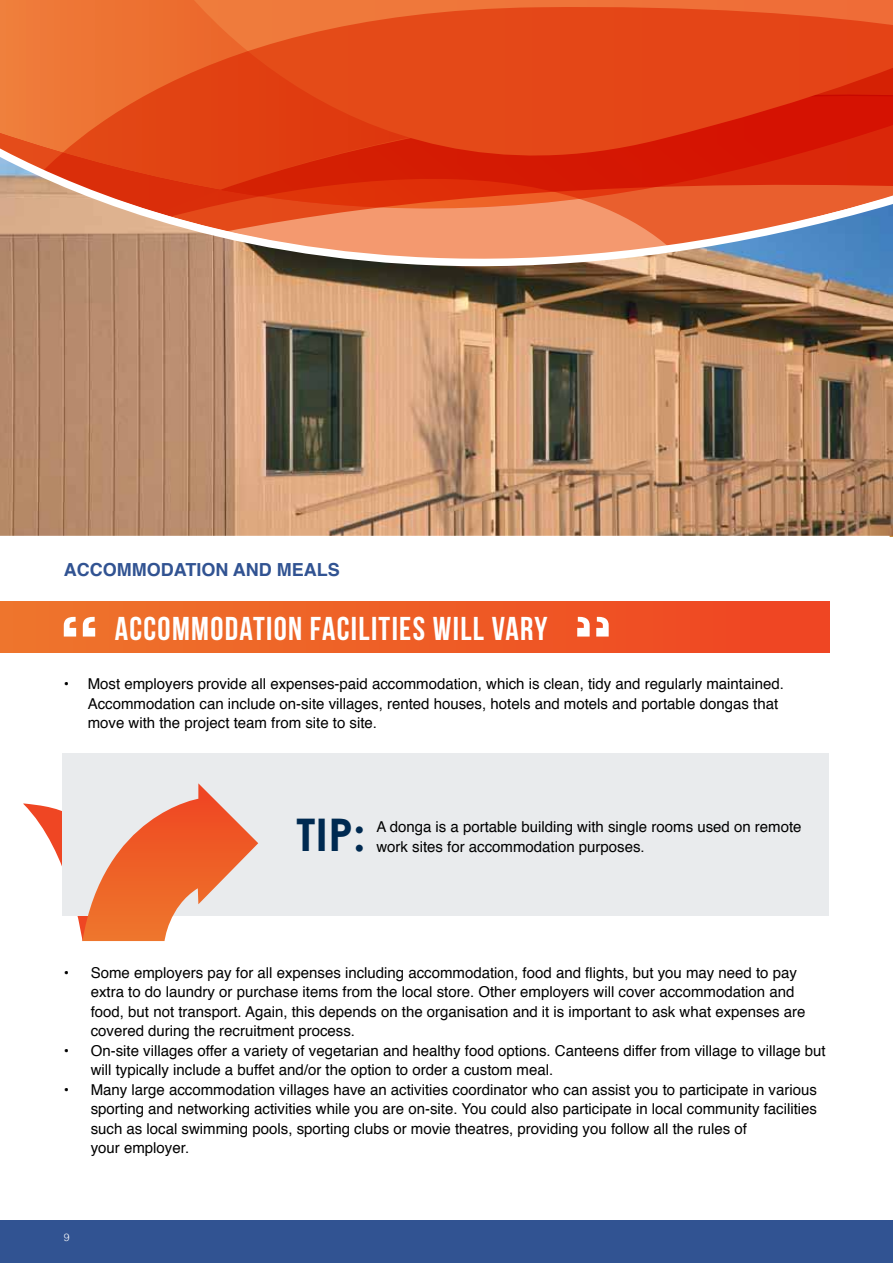
<style>
.page{position:relative;width:893px;height:1263px;background:#fff}
.page>*{position:absolute;margin:0;border:0;box-sizing:border-box;transform-origin:0 0}
.t1{font:700 45px "Century Gothic";color:#002a51}
.t2{font:33px "Bebas Neue";letter-spacing:.04em;color:#fff}
.t3{font:700 18px "Helvetica";color:#315392}
.t4{font:15px/19.5px "Helvetica";color:#000}
.t5{font:300 10.5px "Helvetica";color:#fff}
</style>
<div class="page">
<svg style="left:0;top:0;width:893px;height:78px;fill:#e44a18"></svg>
<div style="left:0;top:1220px;width:893px;height:43px;background:#315392"></div>
<div style="left:63px;top:753px;width:766px;height:163px;background:#e9ebed"></div>
<svg style="left:23px;top:783px;width:235px;height:158px"></svg>
<img style="left:0;top:430px;width:893px;height:106px">
<svg style="left:0;top:78px;width:893px;height:352px"></svg>
<div style="left:0;top:601px;width:829px;height:51px;background:linear-gradient(to right,#ee762c,#ef4422)"></div>
<svg style="left:577px;top:617px;width:32px;height:19px"></svg>
<svg style="left:64px;top:617px;width:31px;height:19px"></svg>
<p class="t3" style="left:64px;top:555px;width:276px">ACCOMMODATION AND MEALS</p>
<h2 class="t2" style="left:115px;top:610px;width:434px">ACCOMMODATION FACILITIES WILL VARY</h2>
<p class="t4" style="left:88px;top:674px;width:698px;text-indent:-24px">• Most employers provide all expenses-paid accommodation, which is clean, tidy and regularly maintained.<br>Accommodation can include on-site villages, rented houses, hotels and motels and portable dongas that move with the project team from site to site.</p>
<h1 class="t1" style="left:297px;top:807px;width:71px">TIP:</h1>
<p class="t4" style="left:376px;top:818px;width:427px">A donga is a portable building with single rooms used on remote work sites for accommodation purposes.</p>
<p class="t4" style="left:91px;top:963px;width:716px;text-indent:-27px">• Some employers pay for all expenses including accommodation, food and flights, but you may need to pay extra to do laundry or purchase items from the local store. Other employers will cover accommodation and food, but not transport. Again, this depends on the organisation and it is important to ask what expenses are covered during the recruitment process.</p>
<p class="t4" style="left:91px;top:1041px;width:736px;text-indent:-27px">• On-site villages offer a variety of vegetarian and healthy food options. Canteens differ from village to village but will typically include a buffet and/or the option to order a custom meal.</p>
<p class="t4" style="left:91px;top:1080px;width:728px;text-indent:-27px">• Many large accommodation villages have an activities coordinator who can assist you to participate in various sporting and networking activities while you are on-site. You could also participate in local community facilities such as local swimming pools, sporting clubs or movie theatres, providing you follow all the rules of<br>your employer.</p>
<p class="t5" style="left:64px;top:1230px;width:7px">9</p>
</div>
